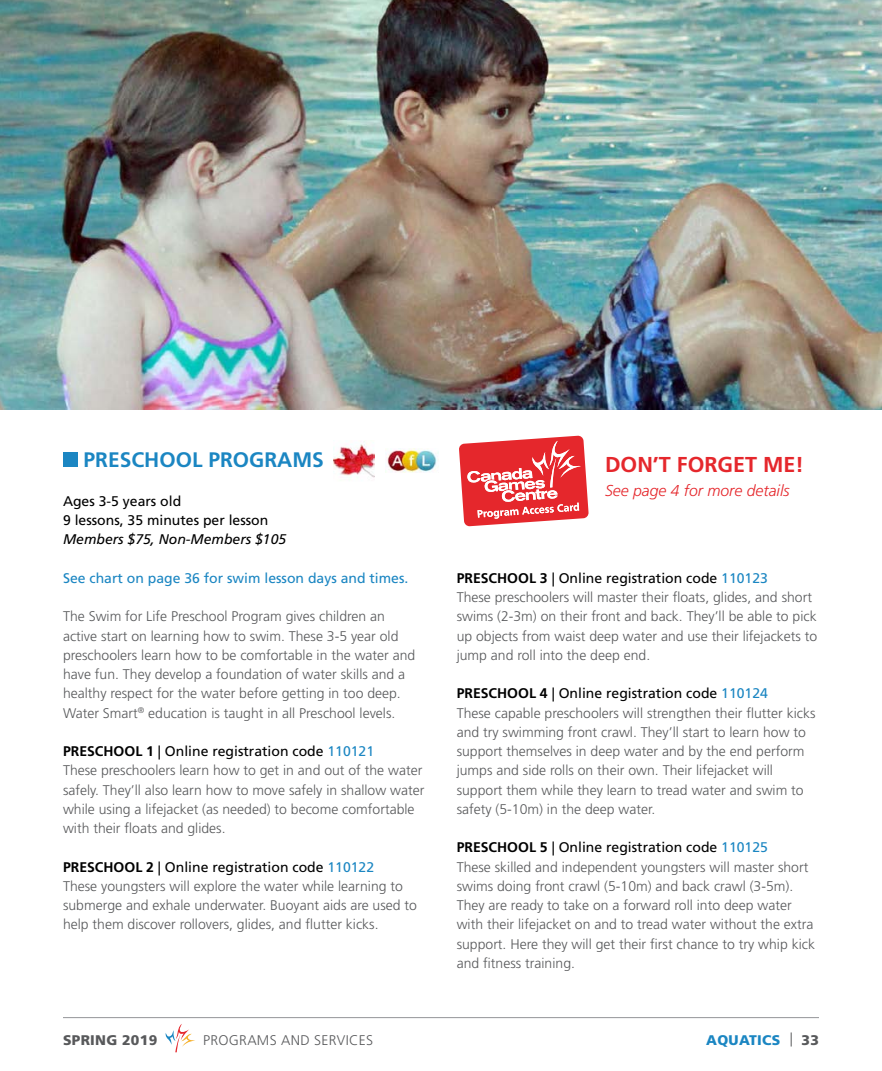
<style>
.page{position:relative;width:882px;height:1071px;background:#fff}
.page>*{position:absolute;margin:0;border:0;box-sizing:border-box;transform-origin:0 0}
.t1{font:700 21.53px "Frutiger LT Std";color:#e5272c}
.t2{font:700 21px "Frutiger LT Std";color:#1b86c2}
.t3{font:italic 300 15.75px "Frutiger LT Std";color:#e5272c}
.t4{font:300 14px/19.2px "Frutiger LT Std";color:#58595b}
.t5{font:14px/19.2px "Frutiger LT Std";color:#000}
.t6{font:14px "Frutiger LT Std";color:#1b86c2}
.t7{font:italic 14px "Frutiger LT Std";color:#000}
.t8{font:300 14px "Frutiger LT Std";letter-spacing:.02em;color:#58595b}
.t9{font:900 14px "Frutiger LT Std";letter-spacing:.02em;color:#1b86c2}
.t10{font:900 14px "Frutiger LT Std";letter-spacing:.02em;color:#58595b}
.s1{font-weight:700;color:#000}
.s2{font-weight:400;color:#000}
.s3{font-weight:400;color:#1b86c2}
.s4{font-weight:300;color:#58595b}
.s5{color:#58595b}
</style>
<div class="page">
<hr style="left:63px;top:1017px;width:756px;height:1px;background:#939598">
<svg style="left:165px;top:1024px;width:30px;height:28px"></svg>
<div style="left:63px;top:453px;width:15px;height:14px;background:#1b86c2"></div>
<img style="left:385px;top:449px;width:52px;height:24px">
<img style="left:334px;top:441px;width:40px;height:37px">
<svg style="left:459px;top:436px;width:130px;height:90px"></svg>
<img style="left:0;top:0;width:882px;height:409px">
<h2 class="t2" style="left:84px;top:448px;width:242px">PRESCHOOL PROGRAMS</h2>
<p class="t5" style="left:63px;top:491px;width:207px">Ages 3-5 years old<br>9 lessons, 35 minutes per lesson</p>
<p class="t7" style="left:63px;top:531px;width:225px">Members $75, Non-Members $105</p>
<p class="t6" style="left:63px;top:570px;width:347px">See chart on page 36 for swim lesson days and times.</p>
<p class="t4" style="left:63px;top:607px;width:354px">The Swim for Life Preschool Program gives children an active start on learning how to swim. These 3-5 year old preschoolers learn how to be comfortable in the water and have fun. They develop a foundation of water skills and a healthy respect for the water before getting in too deep.<br>Water Smart<sup>®</sup> education is taught in all Preschool levels.</p>
<p class="t4" style="left:63px;top:742px;width:363px"><span class="s1">PRESCHOOL 1</span> <span class="s2">| Online registration code</span> <span class="s3">110121<br></span>These preschoolers learn how to get in and out of the water safely. They’ll also learn how to move safely in shallow water while using a lifejacket (as needed) to become comfortable with their floats and glides.</p>
<p class="t4" style="left:63px;top:857px;width:355px"><span class="s1">PRESCHOOL 2</span> <span class="s2">| Online registration code</span> <span class="s3">110122<br></span>These youngsters will explore the water while learning to submerge and exhale underwater. Buoyant aids are used to help them discover rollovers, glides, and flutter kicks.</p>
<h1 class="t1" style="left:605px;top:452px;width:200px">DON’T FORGET ME!</h1>
<p class="t3" style="left:605px;top:482px;width:186px">See page 4 for more details</p>
<p class="t4" style="left:457px;top:568px;width:362px"><span class="s1">PRESCHOOL 3</span> <span class="s2">| Online registration code</span> <span class="s3">110123<br></span>These preschoolers will master their floats, glides, and short swims (2-3m) on their front and back. They’ll be able to pick up objects from waist deep water and use their lifejackets to jump and roll into the deep end.</p>
<p class="t4" style="left:457px;top:684px;width:360px"><span class="s1">PRESCHOOL 4</span> <span class="s2">| Online registration code</span> <span class="s3">110124<br></span>These capable preschoolers will strengthen their flutter kicks and try swimming front crawl. They’ll start to learn how to support themselves in deep water and by the end perform jumps and side rolls on their own. Their lifejacket will support them while they learn to tread water and swim to safety (5-10m) in the deep water.</p>
<p class="t4" style="left:457px;top:838px;width:360px"><span class="s1">PRESCHOOL 5</span> <span class="s2">| Online registration code</span> <span class="s3">110125<br></span>These skilled and independent youngsters will master short swims doing front crawl (5-10m) and back crawl (3-5m).<br>They are ready to take on a forward roll into deep water with their lifejacket on and to tread water without the extra support. Here they will get their first chance to try whip kick and fitness training.</p>
<p class="t10" style="left:63px;top:1031px;width:96px">SPRING 2019</p>
<p class="t8" style="left:203px;top:1032px;width:171px">PROGRAMS AND SERVICES</p>
<p class="t9" style="left:706px;top:1031px;width:114px">AQUATICS <span class="s4">|</span> <span class="s5">33</span></p>
</div>
